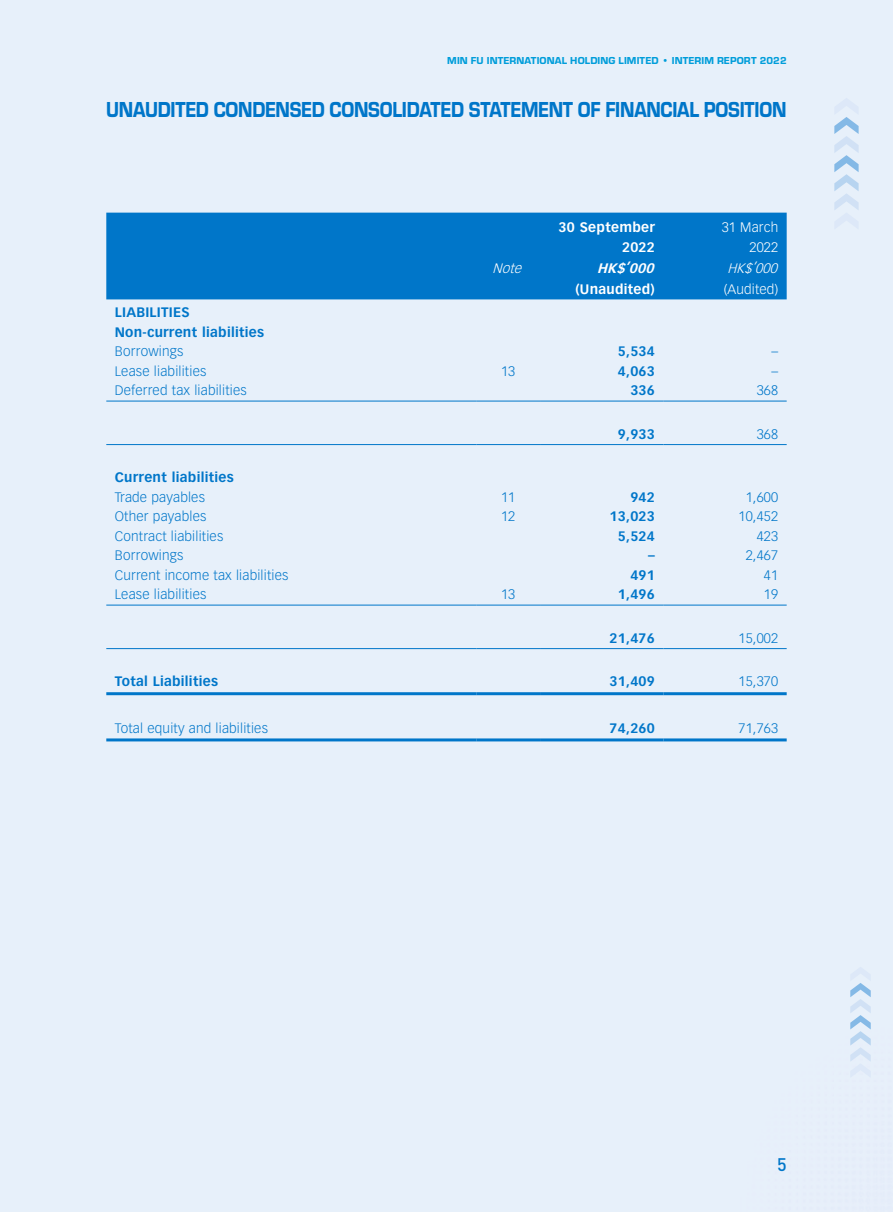
<style>
.page{position:relative;width:893px;height:1212px;background:#e7f0fa}
.page>*{position:absolute;margin:0;border:0;box-sizing:border-box;transform-origin:0 0}
.t1{font:22.5px "Eurostile Hea";letter-spacing:-.015em;color:#0076c9;scale:.85 1}
.t2{font:500 18px "DIN Pro";color:#0076c9}
.Body_Text{font:300 13.5px "Vectora LT Std";letter-spacing:.015em;color:#0076c9}
.Body_Text-2{font:700 13.5px "Vectora LT Std";letter-spacing:.02em;color:#0076c9}
.Body_Text-3{font:700 13.5px "Vectora LT Std";letter-spacing:.02em;color:#fff}
.Body_Text-4{font:300 13.5px "Vectora LT Std";letter-spacing:.015em;color:#fff}
.Body_Text-5{font:italic 300 13.5px "Vectora LT Std";color:#fff}
.Body_Text-6{font:italic 700 13.5px "Vectora LT Std";color:#fff}
.t3{font:10.5px "Eurostile Hea";letter-spacing:.01em;color:#009dda}
</style>
<div class="page">
<div style="left:106px;top:213px;width:681px;height:86px;background:#0076c9"></div>
<hr style="left:106px;top:401px;width:370px;height:1px;background:#0076c9">
<hr style="left:476px;top:401px;width:64px;height:1px;background:#0076c9">
<hr style="left:540px;top:401px;width:123px;height:1px;background:#0076c9">
<hr style="left:663px;top:401px;width:124px;height:1px;background:#0076c9">
<hr style="left:106px;top:444px;width:370px;height:1px;background:#0076c9">
<hr style="left:476px;top:444px;width:64px;height:1px;background:#0076c9">
<hr style="left:540px;top:444px;width:123px;height:1px;background:#0076c9">
<hr style="left:663px;top:444px;width:124px;height:1px;background:#0076c9">
<hr style="left:106px;top:605px;width:370px;height:1px;background:#0076c9">
<hr style="left:476px;top:605px;width:64px;height:1px;background:#0076c9">
<hr style="left:540px;top:605px;width:123px;height:1px;background:#0076c9">
<hr style="left:663px;top:605px;width:124px;height:1px;background:#0076c9">
<hr style="left:106px;top:648px;width:370px;height:1px;background:#0076c9">
<hr style="left:476px;top:648px;width:64px;height:1px;background:#0076c9">
<hr style="left:540px;top:648px;width:123px;height:1px;background:#0076c9">
<hr style="left:663px;top:648px;width:124px;height:1px;background:#0076c9">
<hr style="left:106px;top:692px;width:370px;height:3px;background:#0076c9">
<hr style="left:476px;top:692px;width:64px;height:3px;background:#0076c9">
<hr style="left:540px;top:692px;width:123px;height:3px;background:#0076c9">
<hr style="left:663px;top:692px;width:124px;height:3px;background:#0076c9">
<hr style="left:106px;top:738px;width:370px;height:3px;background:#0076c9">
<hr style="left:476px;top:738px;width:64px;height:3px;background:#0076c9">
<hr style="left:540px;top:738px;width:123px;height:3px;background:#0076c9">
<hr style="left:663px;top:738px;width:124px;height:3px;background:#0076c9">
<p class="t3" style="left:447px;top:53px;width:341px">MIN FU INTERNATIONAL HOLDING LIMITED • INTERIM REPORT 2022</p>
<h1 class="t1" style="left:106px;top:93px;width:802px">UNAUDITED CONDENSED CONSOLIDATED STATEMENT OF FINANCIAL POSITION</h1>
<p class="Body_Text-3" style="left:559px;top:219px;width:98px">30 September</p>
<p class="Body_Text-3" style="left:622px;top:239px;width:34px">2022</p>
<p class="Body_Text-4" style="left:722px;top:219px;width:58px">31 March</p>
<p class="Body_Text-4" style="left:749px;top:239px;width:30px">2022</p>
<p class="Body_Text-5" style="left:492px;top:260px;width:34px">Note</p>
<p class="Body_Text-6" style="left:597px;top:260px;width:62px">HK$’000</p>
<p class="Body_Text-5" style="left:728px;top:260px;width:55px">HK$’000</p>
<p class="Body_Text-3" style="left:575px;top:281px;width:81px">(Unaudited)</p>
<p class="Body_Text-4" style="left:724px;top:281px;width:56px">(Audited)</p>
<p class="Body_Text-2" style="left:115px;top:304px;width:76px">LIABILITIES</p>
<p class="Body_Text-2" style="left:115px;top:324px;width:151px">Non-current liabilities</p>
<p class="Body_Text" style="left:115px;top:344px;width:70px">Borrowings</p>
<p class="Body_Text-2" style="left:618px;top:343px;width:39px">5,534</p>
<p class="Body_Text" style="left:771px;top:344px;width:8px">–</p>
<p class="Body_Text" style="left:115px;top:363px;width:93px">Lease liabilities</p>
<p class="Body_Text" style="left:501px;top:363px;width:16px">13</p>
<p class="Body_Text-2" style="left:618px;top:363px;width:39px">4,063</p>
<p class="Body_Text" style="left:771px;top:363px;width:8px">–</p>
<p class="Body_Text" style="left:115px;top:383px;width:133px">Deferred tax liabilities</p>
<p class="Body_Text-2" style="left:630px;top:382px;width:26px">336</p>
<p class="Body_Text" style="left:757px;top:383px;width:23px">368</p>
<p class="Body_Text-2" style="left:618px;top:426px;width:39px">9,933</p>
<p class="Body_Text" style="left:757px;top:426px;width:23px">368</p>
<p class="Body_Text-2" style="left:115px;top:469px;width:120px">Current liabilities</p>
<p class="Body_Text" style="left:115px;top:489px;width:92px">Trade payables</p>
<p class="Body_Text" style="left:501px;top:489px;width:16px">11</p>
<p class="Body_Text-2" style="left:630px;top:489px;width:26px">942</p>
<p class="Body_Text" style="left:746px;top:489px;width:34px">1,600</p>
<p class="Body_Text" style="left:115px;top:509px;width:93px">Other payables</p>
<p class="Body_Text" style="left:501px;top:509px;width:16px">12</p>
<p class="Body_Text-2" style="left:610px;top:508px;width:47px">13,023</p>
<p class="Body_Text" style="left:738px;top:509px;width:41px">10,452</p>
<p class="Body_Text" style="left:115px;top:528px;width:110px">Contract liabilities</p>
<p class="Body_Text-2" style="left:618px;top:528px;width:39px">5,524</p>
<p class="Body_Text" style="left:757px;top:528px;width:23px">423</p>
<p class="Body_Text" style="left:115px;top:548px;width:70px">Borrowings</p>
<p class="Body_Text-2" style="left:648px;top:547px;width:8px">–</p>
<p class="Body_Text" style="left:746px;top:548px;width:34px">2,467</p>
<p class="Body_Text" style="left:115px;top:567px;width:175px">Current income tax liabilities</p>
<p class="Body_Text-2" style="left:630px;top:567px;width:26px">491</p>
<p class="Body_Text" style="left:764px;top:567px;width:16px">41</p>
<p class="Body_Text" style="left:115px;top:587px;width:93px">Lease liabilities</p>
<p class="Body_Text" style="left:501px;top:587px;width:16px">13</p>
<p class="Body_Text-2" style="left:618px;top:586px;width:39px">1,496</p>
<p class="Body_Text" style="left:764px;top:587px;width:16px">19</p>
<p class="Body_Text-2" style="left:610px;top:630px;width:47px">21,476</p>
<p class="Body_Text" style="left:738px;top:630px;width:41px">15,002</p>
<p class="Body_Text-2" style="left:115px;top:673px;width:105px">Total Liabilities</p>
<p class="Body_Text-2" style="left:610px;top:673px;width:47px">31,409</p>
<p class="Body_Text" style="left:738px;top:674px;width:41px">15,370</p>
<p class="Body_Text" style="left:115px;top:720px;width:155px">Total equity and liabilities</p>
<p class="Body_Text-2" style="left:610px;top:720px;width:47px">74,260</p>
<p class="Body_Text" style="left:738px;top:720px;width:41px">71,763</p>
<h2 class="t2" style="left:777px;top:1152px;width:11px">5</h2>
</div>
